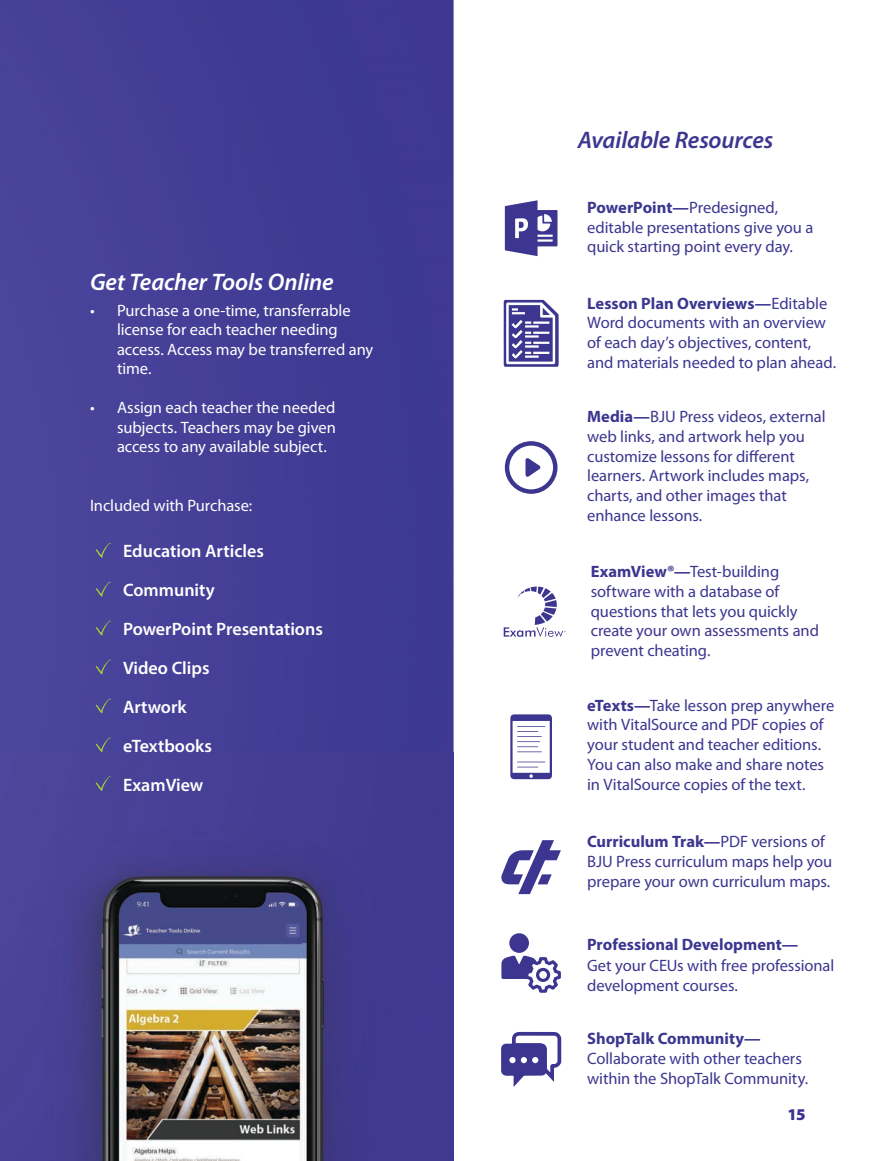
<style>
.page{position:relative;width:891px;height:1161px;background:#fff}
.page>*{position:absolute;margin:0;border:0;box-sizing:border-box;transform-origin:0 0}
.t1{font:italic 600 24px "Myriad Pro";letter-spacing:-.005em;color:#fff}
.t2{font:italic 600 24px "Myriad Pro";letter-spacing:-.005em;color:#3d3690}
.t3{font:600 18px/39px "Myriad Pro";color:#fff}
.t4{font:16.5px/19.8px "Myriad Pro";letter-spacing:-.005em;color:#3d3690}
.t5{font:16.5px/19.5px "Myriad Pro";letter-spacing:-.005em;color:#fff}
.t6{font:700 16.5px "Myriad Pro";color:#3d3690}
.t7{font:900 16.5px "Myriad Pro";color:#3a2f92}
.s1{font-weight:700}
</style>
<div class="page">
<img style="left:0;top:0;width:454px;height:753px">
<img style="left:0;top:753px;width:454px;height:408px">
<svg style="left:505px;top:441px;width:53px;height:53px"></svg>
<svg style="left:505px;top:200px;width:53px;height:56px"></svg>
<svg style="left:504px;top:587px;width:62px;height:50px"></svg>
<svg style="left:504px;top:300px;width:55px;height:67px"></svg>
<svg style="left:501px;top:840px;width:60px;height:54px"></svg>
<svg style="left:501px;top:933px;width:60px;height:60px"></svg>
<svg style="left:501px;top:1032px;width:60px;height:55px"></svg>
<svg style="left:510px;top:714px;width:42px;height:65px"></svg>
<svg style="left:96px;top:542px;width:14px;height:16px"></svg>
<svg style="left:96px;top:620px;width:14px;height:15px"></svg>
<svg style="left:96px;top:659px;width:14px;height:15px"></svg>
<svg style="left:96px;top:698px;width:14px;height:15px"></svg>
<svg style="left:96px;top:737px;width:14px;height:15px"></svg>
<svg style="left:96px;top:776px;width:14px;height:15px"></svg>
<svg style="left:96px;top:581px;width:14px;height:15px"></svg>
<h1 class="t1" style="left:90px;top:266px;width:245px">Get Teacher Tools Online</h1>
<p class="t5" style="left:117px;top:301px;width:258px;text-indent:-27px">• Purchase a one-time, transferrable license for each teacher needing access. Access may be transferred any time.</p>
<p class="t5" style="left:117px;top:398px;width:220px;text-align:justify;text-indent:-27px">• Assign each teacher the needed subjects. Teachers may be given access to any available subject.</p>
<p class="t5" style="left:90px;top:496px;width:164px">Included with Purchase:</p>
<p class="t3" style="left:123px;top:531px;width:201px">Education Articles<br>Community<br>PowerPoint Presentations<br>Video Clips<br>Artwork<br>eTextbooks<br>ExamView</p>
<h1 class="t2" style="left:578px;top:125px;width:197px">Available Resources</h1>
<p class="t4" style="left:587px;top:198px;width:228px"><span class="s1">PowerPoint—</span>Predesigned, editable presentations give you a quick starting point every day.</p>
<p class="t4" style="left:587px;top:293px;width:250px"><span class="s1">Lesson Plan Overviews—</span>Editable Word documents with an overview of each day’s objectives, content, and materials needed to plan ahead.</p>
<p class="t4" style="left:587px;top:407px;width:240px"><span class="s1">Media—</span>BJU Press videos, external web links, and artwork help you customize lessons for different learners. Artwork includes maps, charts, and other images that enhance lessons.</p>
<p class="t4" style="left:591px;top:562px;width:230px"><span class="s1">ExamView®—</span>Test-building software with a database of questions that lets you quickly create your own assessments and prevent cheating.</p>
<p class="t4" style="left:587px;top:695px;width:249px"><span class="s1">eTexts—</span>Take lesson prep anywhere with VitalSource and PDF copies of your student and teacher editions.<br>You can also make and share notes in VitalSource copies of the text.</p>
<p class="t4" style="left:587px;top:832px;width:247px"><span class="s1">Curriculum Trak—</span>PDF versions of<br>BJU Press curriculum maps help you prepare your own curriculum maps.</p>
<p class="t6" style="left:587px;top:934px;width:213px">Professional Development—</p>
<p class="t4" style="left:587px;top:956px;width:249px">Get your CEUs with free professional development courses.</p>
<p class="t6" style="left:587px;top:1028px;width:175px">ShopTalk Community—</p>
<p class="t4" style="left:587px;top:1049px;width:223px">Collaborate with other teachers within the ShopTalk Community.</p>
<p class="t7" style="left:787px;top:1105px;width:20px">15</p>
</div>
